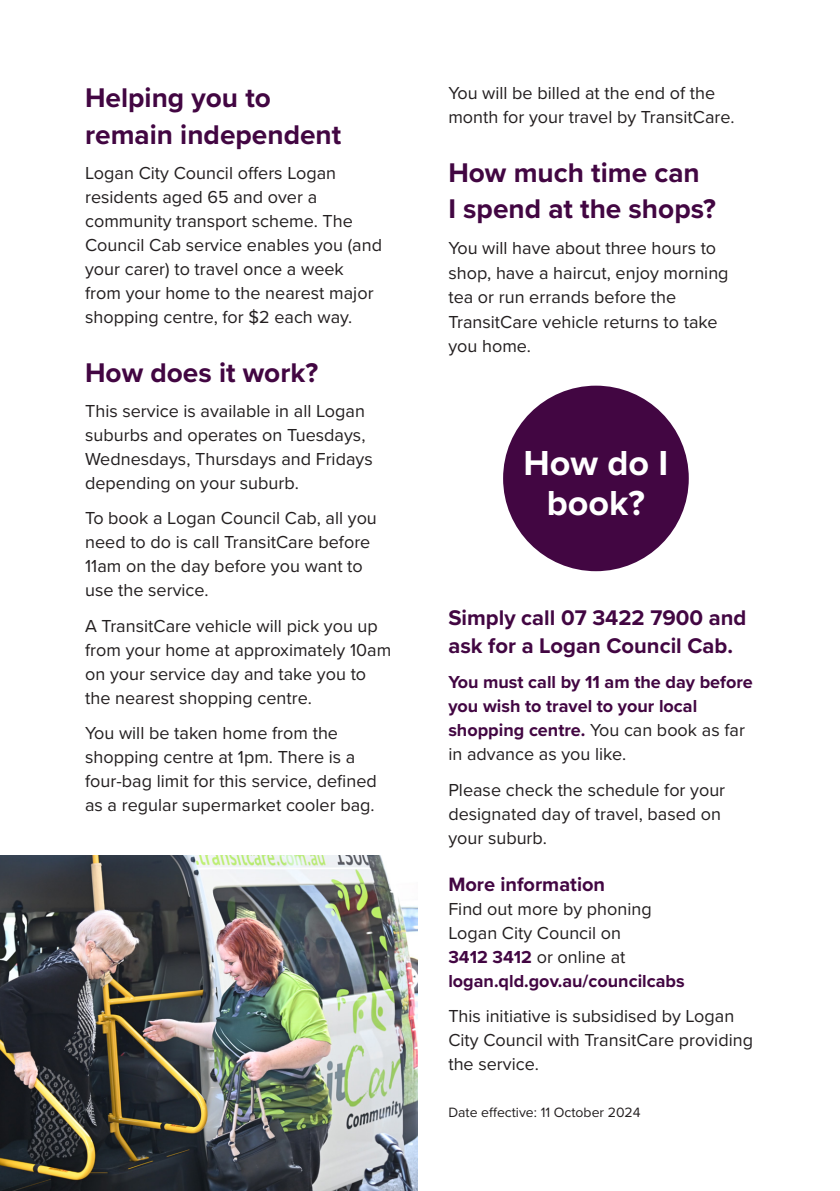
<style>
.page{position:relative;width:840px;height:1191px;background:#fff}
.page>*{position:absolute;margin:0;border:0;box-sizing:border-box;transform-origin:0 0}
.t1{font:700 36px/40px "Proxima Nova";color:#fff;text-align:center}
.t2{font:700 28px/36px "Proxima Nova";color:#420642}
.t3{font:700 22px/28px "Proxima Nova";color:#420642}
.t4{font:700 20px "Proxima Nova";color:#420642}
.t5{font:18px/24px "Proxima Nova";color:#231f20}
.t6{font:700 18px/24px "Proxima Nova";color:#420642}
.t7{font:14px "Proxima Nova";color:#231f20}
.s1{font-weight:400;color:#231f20}
.s2{font-weight:700;color:#420642}
</style>
<div class="page">
<div style="left:503px;top:386px;width:185px;height:185px;background:#420642;border-radius:50%"></div>
<img style="left:0;top:855px;width:417px;height:336px">
<h2 class="t2" style="left:85px;top:79px;width:257px">Helping you to remain independent</h2>
<p class="t5" style="left:85px;top:160px;width:298px">Logan City Council offers Logan residents aged 65 and over a community transport scheme. The<br>Council Cab service enables you (and your carer) to travel once a week from your home to the nearest major shopping centre, for $2 each way.</p>
<h2 class="t2" style="left:85px;top:354px;width:234px">How does it work?</h2>
<p class="t5" style="left:85px;top:398px;width:289px">This service is available in all Logan suburbs and operates on Tuesdays, Wednesdays, Thursdays and Fridays depending on your suburb.</p>
<p class="t5" style="left:85px;top:505px;width:293px">To book a Logan Council Cab, all you need to do is call TransitCare before<br>11am on the day before you want to use the service.</p>
<p class="t5" style="left:85px;top:613px;width:307px">A TransitCare vehicle will pick you up from your home at approximately 10am on your service day and take you to the nearest shopping centre.</p>
<p class="t5" style="left:85px;top:720px;width:293px">You will be taken home from the shopping centre at 1pm. There is a four-bag limit for this service, defined as a regular supermarket cooler bag.</p>
<p class="t5" style="left:448px;top:80px;width:287px">You will be billed at the end of the month for your travel by TransitCare.</p>
<h2 class="t2" style="left:448px;top:154px;width:269px">How much time can<br>I spend at the shops?</h2>
<p class="t5" style="left:448px;top:235px;width:281px;line-height:24.6px">You will have about three hours to shop, have a haircut, enjoy morning tea or run errands before the<br>TransitCare vehicle returns to take you home.</p>
<h2 class="t1" style="left:523px;top:442px;width:146px">How do I book?</h2>
<p class="t3" style="left:448px;top:603px;width:299px">Simply call 07 3422 7900 and ask for a Logan Council Cab.</p>
<p class="t6" style="left:448px;top:670px;width:306px">You must call by 11 am the day before you wish to travel to your local shopping centre. <span class="s1">You can book as far in advance as you like.</span></p>
<p class="t5" style="left:448px;top:777px;width:278px">Please check the schedule for your designated day of travel, based on your suburb.</p>
<h1 class="t4" style="left:448px;top:869px;width:158px">More information</h1>
<p class="t5" style="left:448px;top:896px;width:238px">Find out more by phoning<br>Logan City Council on<br><span class="s2">3412 3412</span> or online at <span class="s2">logan.qld.gov.au/councilcabs</span></p>
<p class="t5" style="left:448px;top:1003px;width:306px">This initiative is subsidised by Logan<br>City Council with TransitCare providing the service.</p>
<p class="t7" style="left:448px;top:1101px;width:194px">Date effective: 11 October 2024</p>
</div>
